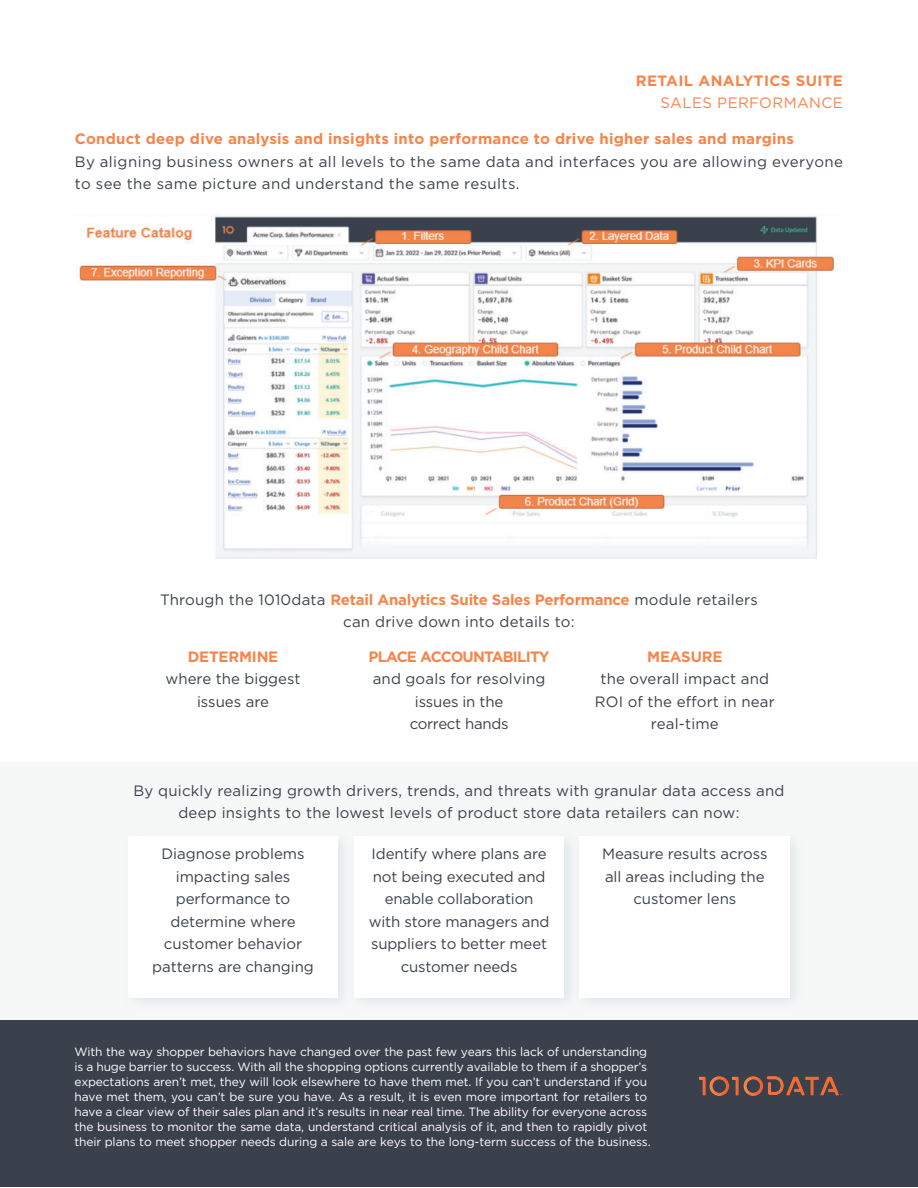
<style>
.page{position:relative;width:918px;height:1188px;background:#fff}
.page>*{position:absolute;margin:0;border:0;box-sizing:border-box;transform-origin:0 0}
.t1{font:15px/22.5px "Gotham";color:#3b414c;text-align:center}
.t2{font:15px/22.5px "Gotham";letter-spacing:.025em;color:#3b414c}
.t3{font:700 15px "Gotham";letter-spacing:.015em;color:#f5854b}
.t4{font:700 15px "Gotham";letter-spacing:-.05em;color:#f5854b}
.t5{font:15px "Gotham";letter-spacing:.025em;color:#f5854b}
.t6{font:700 15px "Gotham";letter-spacing:-.015em;color:#f5854b}
.t7{font:12px/15px "Gotham";letter-spacing:-.01em;color:#fff}
.s1{font-weight:700;color:#f5854b}
</style>
<div class="page">
<div style="left:0;top:762px;width:918px;height:258px;background:#f6f8f8"></div>
<div style="left:128px;top:836px;width:210px;height:161px;background:#fff"></div>
<div style="left:345px;top:841px;width:224px;height:162px;background:#edf0f2"></div>
<div style="left:354px;top:836px;width:210px;height:161px;background:#fff"></div>
<div style="left:580px;top:836px;width:210px;height:161px;background:#fff"></div>
<div style="left:0;top:1020px;width:918px;height:167px;background:#3b414c"></div>
<svg style="left:699px;top:1076px;width:144px;height:20px"></svg>
<img style="left:78px;top:215px;width:757px;height:344px">
<p class="t3" style="left:636px;top:74px;width:209px">RETAIL ANALYTICS SUITE</p>
<p class="t5" style="left:660px;top:96px;width:184px">SALES PERFORMANCE</p>
<p class="t3" style="left:75px;top:132px;width:720px">Conduct deep dive analysis and insights into performance to drive higher sales and margins</p>
<p class="t2" style="left:75px;top:151px;width:770px">By aligning business owners at all levels to the same data and interfaces you are allowing everyone to see the same picture and understand the same results.</p>
<p class="t1" style="left:160px;top:589px;width:599px">Through the 1010data <span class="s1">Retail Analytics Suite Sales Performance</span> module retailers can drive down into details to:</p>
<p class="t6" style="left:188px;top:650px;width:92px">DETERMINE</p>
<p class="t1" style="left:166px;top:668px;width:136px">where the biggest issues are</p>
<p class="t4" style="left:369px;top:650px;width:183px">PLACE ACCOUNTABILITY</p>
<p class="t1" style="left:373px;top:668px;width:174px">and goals for resolving issues in the<br>correct hands</p>
<p class="t6" style="left:647px;top:650px;width:77px">MEASURE</p>
<p class="t1" style="left:595px;top:668px;width:181px">the overall impact and<br>ROI of the effort in near real-time</p>
<p class="t1" style="left:133px;top:780px;width:652px">By quickly realizing growth drivers, trends, and threats with granular data access and deep insights to the lowest levels of product store data retailers can now:</p>
<p class="t1" style="left:152px;top:844px;width:163px">Diagnose problems impacting sales performance to determine where customer behavior patterns are changing</p>
<p class="t1" style="left:369px;top:844px;width:182px">Identify where plans are not being executed and enable collaboration with store managers and suppliers to better meet customer needs</p>
<p class="t1" style="left:602px;top:844px;width:167px">Measure results across all areas including the customer lens</p>
<p class="t7" style="left:74px;top:1045px;width:578px">With the way shopper behaviors have changed over the past few years this lack of understanding is a huge barrier to success. With all the shopping options currently available to them if a shopper’s expectations aren’t met, they will look elsewhere to have them met. If you can’t understand if you have met them, you can’t be sure you have. As a result, it is even more important for retailers to have a clear view of their sales plan and it’s results in near real time. The ability for everyone across the business to monitor the same data, understand critical analysis of it, and then to rapidly pivot their plans to meet shopper needs during a sale are keys to the long-term success of the business.</p>
</div>
